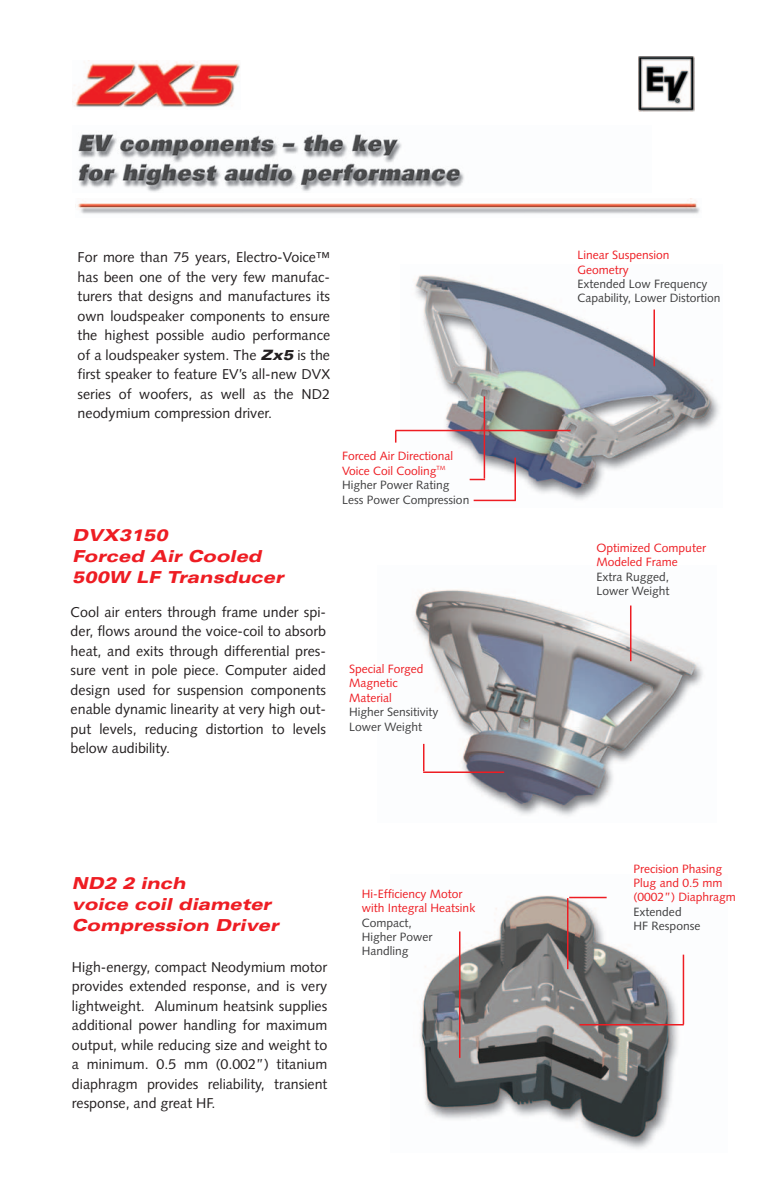
<style>
.page{position:relative;width:766px;height:1191px;background:#fff}
.page>*{position:absolute;margin:0;border:0;box-sizing:border-box;transform-origin:0 0}
.t1{font:italic 900 expanded 16.5px/21px "Univers";color:#ee1d23}
.t2{font:14.25px/19.5px "Syntax";color:#231f20;text-align:justify}
.t3{font:12px/14.4px "Syntax";color:#3e3e3f}
.t4{font:12px/14.4px "Syntax";color:#ee1d23}
.s1{font-family:"Univers";font-weight:900;font-style:italic;font-stretch:expanded}
.s2{color:#ee1d23}
</style>
<div class="page">
<img style="left:400px;top:275px;width:320px;height:227px">
<img style="left:413px;top:589px;width:290px;height:227px">
<img style="left:419px;top:895px;width:266px;height:254px">
<img style="left:638px;top:56px;width:56px;height:55px">
<img style="left:72px;top:60px;width:168px;height:47px">
<img style="left:78px;top:134px;width:386px;height:58px">
<img style="left:75px;top:199px;width:625px;height:15px">
<svg style="left:423px;top:744px;width:1px;height:27px"></svg>
<hr style="left:629px;top:605px;width:2px;height:56px;background:#ee1d23">
<hr style="left:459px;top:931px;width:1px;height:126px;background:#ee1d23">
<hr style="left:682px;top:954px;width:2px;height:70px;background:#ee1d23">
<hr style="left:567px;top:898px;width:1px;height:71px;background:#ee1d23">
<hr style="left:483px;top:396px;width:2px;height:82px;background:#ee1d23">
<hr style="left:514px;top:457px;width:2px;height:44px;background:#ee1d23">
<hr style="left:395px;top:430px;width:175px;height:1px;background:#ee1d23">
<svg style="left:469px;top:479px;width:16px;height:1px"></svg>
<hr style="left:423px;top:771px;width:81px;height:2px;background:#ee1d23">
<hr style="left:473px;top:499px;width:42px;height:2px;background:#ee1d23">
<hr style="left:579px;top:1024px;width:104px;height:1px;background:#ee1d23">
<hr style="left:569px;top:896px;width:37px;height:2px;background:#ee1d23">
<hr style="left:653px;top:309px;width:1px;height:57px;background:#ee1d23">
<p class="t2" style="left:78px;top:248px;width:254px">For more than 75 years, Electro-Voice™ has been one of the very few manufac&shy;turers that designs and manufactures its own loudspeaker components to ensure the highest possible audio performance of a loudspeaker system. The <span class="s1">Zx5</span> is the first speaker to feature EV’s all-new DVX series of woofers, as well as the ND2 neodymium compression driver.</p>
<p class="t1" style="left:72px;top:525px;width:213px">DVX3150<br>Forced Air Cooled<br>500W LF Transducer</p>
<p class="t2" style="left:71px;top:603px;width:257px">Cool air enters through frame under spi&shy;der, flows around the voice-coil to absorb heat, and exits through differential pres&shy;sure vent in pole piece. Computer aided design used for suspension components enable dynamic linearity at very high out&shy;put levels, reducing distortion to levels below audibility.</p>
<p class="t3" style="left:342px;top:450px;width:129px"><span class="s2">Forced Air Directional<br>Voice Coil Cooling</span><sup>TM<br></sup>Higher Power Rating<br>Less Power Compression</p>
<p class="t4" style="left:349px;top:662px;width:76px">Special Forged<br>Magnetic<br>Material</p>
<p class="t3" style="left:349px;top:706px;width:91px">Higher Sensitivity<br>Lower Weight</p>
<p class="t1" style="left:72px;top:874px;width:208px">ND2 2 inch<br>voice coil diameter<br>Compression Driver</p>
<p class="t2" style="left:72px;top:958px;width:257px">High-energy, compact Neodymium motor provides extended response, and is very lightweight. Aluminum heatsink supplies additional power handling for maximum output, while reducing size and weight to a minimum. 0.5 mm (0.002”) titanium diaphragm provides reliability, transient response, and great HF.</p>
<p class="t4" style="left:362px;top:887px;width:115px">Hi-Efficiency Motor with Integral Heatsink</p>
<p class="t3" style="left:362px;top:916px;width:72px">Compact,<br>Higher Power<br>Handling</p>
<p class="t4" style="left:577px;top:249px;width:94px">Linear Suspension<br>Geometry</p>
<p class="t3" style="left:577px;top:278px;width:144px">Extended Low Frequency<br>Capability, Lower Distortion</p>
<p class="t4" style="left:596px;top:541px;width:111px">Optimized Computer<br>Modeled Frame</p>
<p class="t3" style="left:596px;top:570px;width:74px">Extra Rugged,<br>Lower Weight</p>
<p class="t4" style="left:633px;top:862px;width:104px">Precision Phasing<br>Plug and 0.5 mm (0002”) Diaphragm</p>
<p class="t3" style="left:633px;top:905px;width:68px">Extended<br>HF Response</p>
</div>
